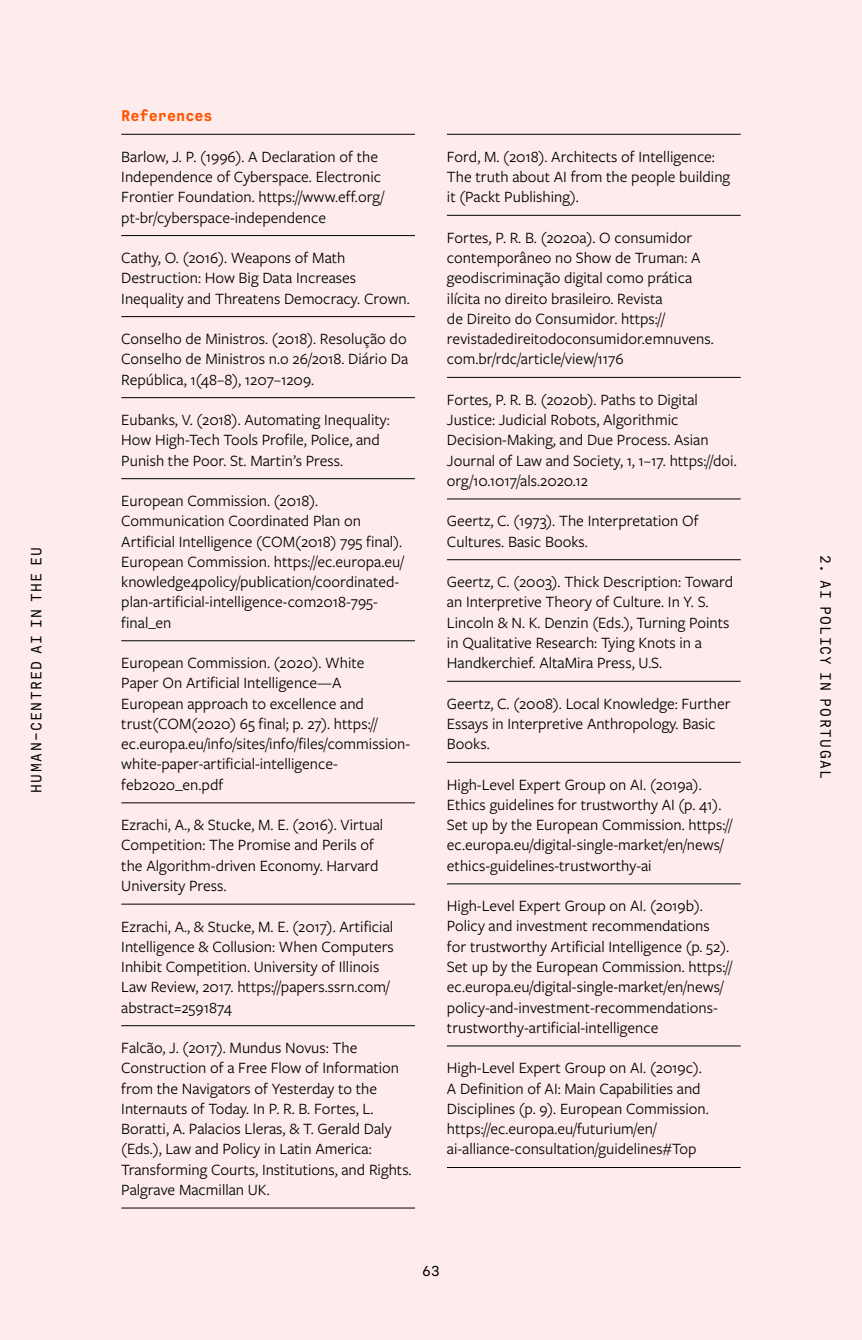
<style>
.page{position:relative;width:862px;height:1340px;background:#fff}
.page>*{position:absolute;margin:0;border:0;box-sizing:border-box;transform-origin:0 0}
.t1{font:16.2px/20.2px "Freight Sans Pro";color:#000}
.t2{font:700 16.2px "Calling Code";color:#ff5200}
.t3{font:15.75px "Calling Code";letter-spacing:.09em;color:#000}
</style>
<div class="page">
<div style="left:0;top:0;width:861px;height:1339px;background:#fdeceb"></div>
<hr style="left:121px;top:134px;width:294px;height:1px;background:#000">
<hr style="left:121px;top:235px;width:294px;height:1px;background:#000">
<hr style="left:121px;top:316px;width:294px;height:1px;background:#000">
<hr style="left:121px;top:397px;width:294px;height:1px;background:#000">
<hr style="left:121px;top:478px;width:294px;height:1px;background:#000">
<hr style="left:121px;top:640px;width:294px;height:1px;background:#000">
<hr style="left:121px;top:802px;width:294px;height:1px;background:#000">
<hr style="left:121px;top:903px;width:294px;height:1px;background:#000">
<hr style="left:121px;top:1025px;width:294px;height:1px;background:#000">
<hr style="left:121px;top:1207px;width:294px;height:1px;background:#000">
<hr style="left:446px;top:134px;width:294px;height:1px;background:#000">
<hr style="left:446px;top:215px;width:294px;height:1px;background:#000">
<hr style="left:446px;top:377px;width:294px;height:1px;background:#000">
<hr style="left:446px;top:498px;width:294px;height:1px;background:#000">
<hr style="left:446px;top:559px;width:294px;height:1px;background:#000">
<hr style="left:446px;top:681px;width:294px;height:1px;background:#000">
<hr style="left:446px;top:762px;width:294px;height:1px;background:#000">
<hr style="left:446px;top:883px;width:294px;height:1px;background:#000">
<hr style="left:446px;top:1045px;width:294px;height:1px;background:#000">
<hr style="left:446px;top:1167px;width:294px;height:1px;background:#000">
<p class="t2" style="left:121px;top:106px;width:93px">References</p>
<p class="t1" style="left:121px;top:146px;width:264px">Barlow, J. P. (1996). A Declaration of the Independence of Cyberspace. Electronic Frontier Foundation. https://www.eff.org/ pt-br/cyberspace-independence</p>
<p class="t1" style="left:121px;top:247px;width:290px">Cathy, O. (2016). Weapons of Math<br>Destruction: How Big Data Increases<br>Inequality and Threatens Democracy. Crown.</p>
<p class="t1" style="left:121px;top:328px;width:288px;text-align:justify">Conselho de Ministros. (2018). Resolução do Conselho de Ministros n.o 26/2018. Diário Da República, 1(48–8), 1207–1209.</p>
<p class="t1" style="left:121px;top:409px;width:270px">Eubanks, V. (2018). Automating Inequality:<br>How High-Tech Tools Profile, Police, and<br>Punish the Poor. St. Martin’s Press.</p>
<p class="t1" style="left:121px;top:490px;width:284px">European Commission. (2018).<br>Communication Coordinated Plan on Artificial Intelligence (COM(2018) 795 final).<br>European Commission. https://ec.europa.eu/ knowledge4policy/publication/coordinated&shy;plan-artificial-intelligence-com2018-795- final_en</p>
<p class="t1" style="left:121px;top:652px;width:290px">European Commission. (2020). White<br>Paper On Artificial Intelligence—A<br>European approach to excellence and trust(COM(2020) 65 final; p. 27). https:// ec.europa.eu/info/sites/info/files/commission&shy;white-paper-artificial-intelligence&shy;feb2020_en.pdf</p>
<p class="t1" style="left:121px;top:814px;width:263px">Ezrachi, A., &amp; Stucke, M. E. (2016). Virtual Competition: The Promise and Perils of the Algorithm-driven Economy. Harvard University Press.</p>
<p class="t1" style="left:121px;top:915px;width:274px">Ezrachi, A., &amp; Stucke, M. E. (2017). Artificial Intelligence &amp; Collusion: When Computers Inhibit Competition. University of Illinois Law Review, 2017. https://papers.ssrn.com/ abstract=2591874</p>
<p class="t1" style="left:121px;top:1036px;width:292px">Falcão, J. (2017). Mundus Novus: The Construction of a Free Flow of Information from the Navigators of Yesterday to the Internauts of Today. In P. R. B. Fortes, L.<br>Boratti, A. Palacios Lleras, &amp; T. Gerald Daly (Eds.), Law and Policy in Latin America:<br>Transforming Courts, Institutions, and Rights.<br>Palgrave Macmillan UK.</p>
<p class="t1" style="left:446px;top:146px;width:284px">Ford, M. (2018). Architects of Intelligence:<br>The truth about AI from the people building it (Packt Publishing).</p>
<p class="t1" style="left:446px;top:227px;width:268px">Fortes, P. R. B. (2020a). O consumidor contemporâneo no Show de Truman: A geodiscriminação digital como prática ilícita no direito brasileiro. Revista<br>de Direito do Consumidor. https:// revistadedireitodoconsumidor.emnuvens. com.br/rdc/article/view/1176</p>
<p class="t1" style="left:446px;top:389px;width:291px">Fortes, P. R. B. (2020b). Paths to Digital Justice: Judicial Robots, Algorithmic Decision-Making, and Due Process. Asian Journal of Law and Society, 1, 1–17. https://doi. org/10.1017/als.2020.12</p>
<p class="t1" style="left:446px;top:510px;width:253px">Geertz, C. (1973). The Interpretation Of<br>Cultures. Basic Books.</p>
<p class="t1" style="left:446px;top:571px;width:287px">Geertz, C. (2003). Thick Description: Toward an Interpretive Theory of Culture. In Y. S.<br>Lincoln &amp; N. K. Denzin (Eds.), Turning Points in Qualitative Research: Tying Knots in a Handkerchief. AltaMira Press, U.S.</p>
<p class="t1" style="left:446px;top:692px;width:285px">Geertz, C. (2008). Local Knowledge: Further<br>Essays in Interpretive Anthropology. Basic<br>Books.</p>
<p class="t1" style="left:446px;top:773px;width:286px">High-Level Expert Group on AI. (2019a).<br>Ethics guidelines for trustworthy AI (p. 41).<br>Set up by the European Commission. https:// ec.europa.eu/digital-single-market/en/news/ ethics-guidelines-trustworthy-ai</p>
<p class="t1" style="left:446px;top:895px;width:286px">High-Level Expert Group on AI. (2019b).<br>Policy and investment recommendations for trustworthy Artificial Intelligence (p. 52).<br>Set up by the European Commission. https:// ec.europa.eu/digital-single-market/en/news/ policy-and-investment-recommendations&shy;trustworthy-artificial-intelligence</p>
<p class="t1" style="left:446px;top:1057px;width:263px">High-Level Expert Group on AI. (2019c).<br>A Definition of AI: Main Capabilities and Disciplines (p. 9). European Commission. https://ec.europa.eu/futurium/en/ ai-alliance-consultation/guidelines#Top</p>
<p class="t3" style="left:26px;top:793px;width:247px;rotate:-90deg">HUMAN-CENTRED AI IN THE EU</p>
<p class="t3" style="left:835px;top:554px;width:223px;rotate:90deg">2. ai policy in portugal</p>
<p class="t3" style="left:422px;top:1261px;width:19px">63</p>
</div>
